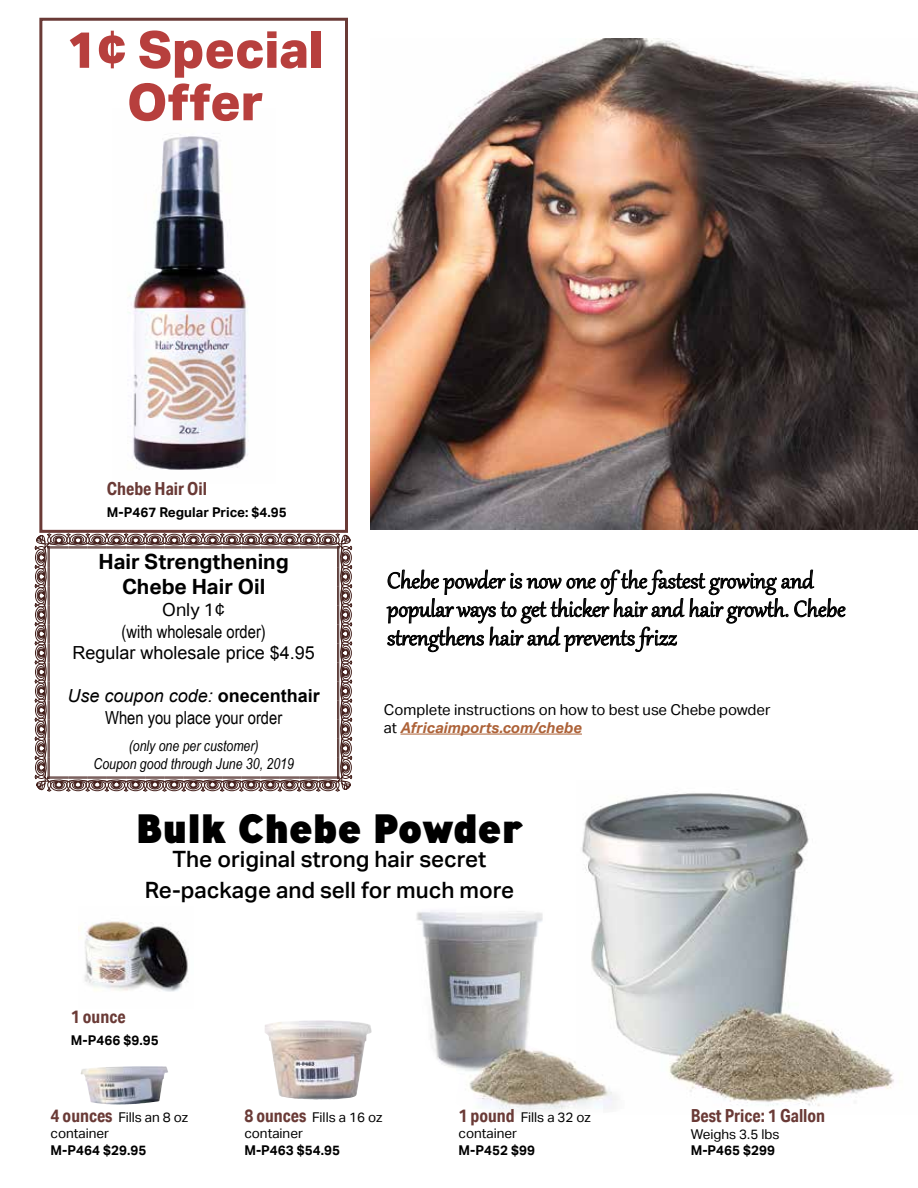
<style>
.page{position:relative;width:918px;height:1188px;background:#fff}
.page>*{position:absolute;margin:0;border:0;box-sizing:border-box;transform-origin:0 0}
.t1{font:800 51px/52.5px "Aktiv Grotesk";color:#b73f3d;text-align:center}
.t2{font:800 40.95px "Ministry";color:#000}
.t3{font:27px/28.5px "Gabriola";color:#000}
.t4{font:500 22.5px/30.8px "Aktiv Grotesk";color:#000;text-align:center}
.t5{font:700 21px/25.2px "Aktiv Grotesk";color:#000;text-align:center}
.t6{font:18px "Arial Narrow";color:#000}
.t7{font:700 18px "Aktiv Grotesk Cd";color:#6a3a36}
.t8{font:18px "Arial";color:#000}
.t9{font:italic 18px "Arial";color:#000}
.t10{font:18px "Aktiv Grotesk";color:#000}
.t11{font:15px/18px "Aktiv Grotesk";color:#000}
.t12{font:italic 15px/18px "Arial Narrow";color:#000;text-align:center}
.t13{font:13.5px/16.2px "Aktiv Grotesk";color:#000}
.t14{font:700 13.5px "Aktiv Grotesk";color:#000}
.s1{font-weight:700;font-style:normal}
.s2{font-weight:700;font-style:italic;color:#ad6238}
.s3{font-family:"Aktiv Grotesk Cd";font-weight:700;font-size:18px;color:#6a3a36}
</style>
<div class="page">
<svg style="left:35px;top:533px;width:317px;height:259px"></svg>
<div style="left:39px;top:18px;width:309px;height:515px;background:#fff;border:3px solid #6a3a36"></div>
<img style="left:78px;top:921px;width:110px;height:71px">
<img style="left:128px;top:133px;width:120px;height:337px">
<img style="left:81px;top:1066px;width:87px;height:39px">
<img style="left:265px;top:1020px;width:107px;height:80px">
<img style="left:582px;top:793px;width:312px;height:313px">
<svg style="left:386px;top:569px;width:460px;height:84px"></svg>
<img style="left:416px;top:907px;width:210px;height:205px">
<img style="left:371px;top:39px;width:547px;height:491px">
<hr style="left:400px;top:734px;width:182px;height:1px;background:#ad6238">
<h1 class="t1" style="left:67px;top:22px;width:259px">1¢ Special<br>Offer</h1>
<p class="t7" style="left:107px;top:478px;width:102px">Chebe Hair Oil</p>
<p class="t14" style="left:107px;top:504px;width:181px">M-P467 Regular Price: $4.95</p>
<p class="t5" style="left:99px;top:549px;width:192px">Hair Strengthening<br>Chebe Hair Oil</p>
<p class="t10" style="left:162px;top:599px;width:64px">Only 1¢</p>
<p class="t6" style="left:122px;top:618px;width:146px">(with wholesale order)</p>
<p class="t8" style="left:73px;top:641px;width:244px">Regular wholesale price $4.95</p>
<p class="t9" style="left:68px;top:684px;width:254px">Use coupon code: <span class="s1">onecenthair</span></p>
<p class="t6" style="left:105px;top:704px;width:179px">When you place your order</p>
<p class="t12" style="left:93px;top:736px;width:202px">(only one per customer)<br>Coupon good through June 30, 2019</p>
<p class="t3" style="left:387px;top:564px;width:460px">Chebe powder is now one of the fastest growing and popular ways to get thicker hair and hair growth. Chebe strengthens hair and prevents frizz</p>
<p class="t11" style="left:384px;top:700px;width:388px">Complete instructions on how to best use Chebe powder at <span class="s2">Africaimports.com/chebe</span></p>
<h2 class="t2" style="left:136px;top:801px;width:389px">Bulk Chebe Powder</h2>
<p class="t4" style="left:145px;top:844px;width:371px">The original strong hair secret<br>Re-package and sell for much more</p>
<p class="t7" style="left:71px;top:1006px;width:56px">1 ounce</p>
<p class="t14" style="left:71px;top:1032px;width:89px">M-P466 $9.95</p>
<p class="t13" style="left:51px;top:1109px;width:139px"><span class="s3">4 ounces</span> Fills an 8 oz container</p>
<p class="t14" style="left:51px;top:1143px;width:97px">M-P464 $29.95</p>
<p class="t13" style="left:244px;top:1109px;width:139px"><span class="s3">8 ounces</span> Fills a 16 oz container</p>
<p class="t14" style="left:244px;top:1143px;width:97px">M-P463 $54.95</p>
<p class="t13" style="left:459px;top:1109px;width:134px"><span class="s3">1 pound</span> Fills a 32 oz container</p>
<p class="t14" style="left:459px;top:1143px;width:78px">M-P452 $99</p>
<p class="t7" style="left:691px;top:1104px;width:136px">Best Price: 1 Gallon</p>
<p class="t13" style="left:691px;top:1126px;width:90px">Weighs 3.5 lbs</p>
<p class="t14" style="left:691px;top:1143px;width:86px">M-P465 $299</p>
</div>
